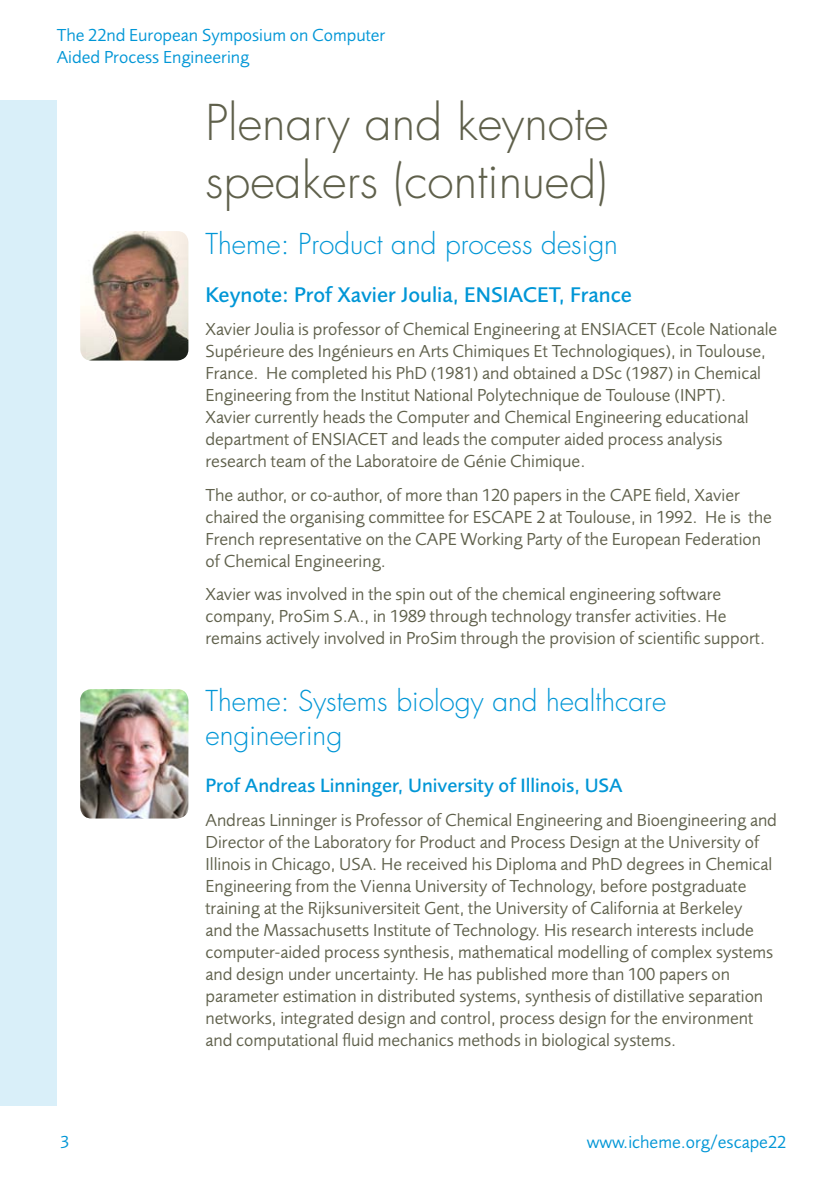
<style>
.page{position:relative;width:840px;height:1191px;background:#fff}
.page>*{position:absolute;margin:0;border:0;box-sizing:border-box;transform-origin:0 0}
.t1{font:300 48px/57.6px "Futura Std";color:#5f604b}
.t2{font:300 28px/33.6px "Futura Std";color:#0096d6}
.t3{font:500 22px "Foundry Sans";color:#0096d6}
.t4{font:500 20px "Foundry Sans";color:#0096d6}
.t5{font:18px/22px "Foundry Sans";color:#5f604b}
.t6{font:18px/22px "Foundry Sans";color:#0096d6}
</style>
<div class="page">
<div style="left:0;top:101px;width:57px;height:1005px;background:#d9eff9"></div>
<img style="left:80px;top:689px;width:108px;height:129px">
<img style="left:80px;top:231px;width:108px;height:129px">
<p class="t6" style="left:57px;top:24px;width:330px">The 22nd European Symposium on Computer<br>Aided Process Engineering</p>
<h1 class="t1" style="left:205px;top:95px;width:404px">Plenary and keynote speakers (continued)</h1>
<h2 class="t2" style="left:205px;top:228px;width:414px">Theme: Product and process design</h2>
<p class="t3" style="left:205px;top:282px;width:428px">Keynote: Prof Xavier Joulia, ENSIACET, France</p>
<p class="t5" style="left:205px;top:318px;width:573px">Xavier Joulia is professor of Chemical Engineering at ENSIACET (Ecole Nationale Supérieure des Ingénieurs en Arts Chimiques Et Technologiques), in Toulouse, France. He completed his PhD (1981) and obtained a DSc (1987) in Chemical Engineering from the Institut National Polytechnique de Toulouse (INPT).<br>Xavier currently heads the Computer and Chemical Engineering educational department of ENSIACET and leads the computer aided process analysis research team of the Laboratoire de Génie Chimique.</p>
<p class="t5" style="left:205px;top:484px;width:567px">The author, or co-author, of more than 120 papers in the CAPE field, Xavier chaired the organising committee for ESCAPE 2 at Toulouse, in 1992. He is the French representative on the CAPE Working Party of the European Federation of Chemical Engineering.</p>
<p class="t5" style="left:205px;top:583px;width:561px">Xavier was involved in the spin out of the chemical engineering software company, ProSim S.A., in 1989 through technology transfer activities. He remains actively involved in ProSim through the provision of scientific support.</p>
<h2 class="t2" style="left:205px;top:685px;width:462px">Theme: Systems biology and healthcare engineering</h2>
<p class="t4" style="left:205px;top:774px;width:418px">Prof Andreas Linninger, University of Illinois, USA</p>
<p class="t5" style="left:205px;top:809px;width:572px">Andreas Linninger is Professor of Chemical Engineering and Bioengineering and Director of the Laboratory for Product and Process Design at the University of Illinois in Chicago, USA. He received his Diploma and PhD degrees in Chemical Engineering from the Vienna University of Technology, before postgraduate training at the Rijksuniversiteit Gent, the University of California at Berkeley<br>and the Massachusetts Institute of Technology. His research interests include computer-aided process synthesis, mathematical modelling of complex systems and design under uncertainty. He has published more than 100 papers on parameter estimation in distributed systems, synthesis of distillative separation networks, integrated design and control, process design for the environment and computational fluid mechanics methods in biological systems.</p>
<p class="t6" style="left:61px;top:1131px;width:11px">3</p>
<p class="t6" style="left:586px;top:1131px;width:201px">www.icheme.org/escape22</p>
</div>
